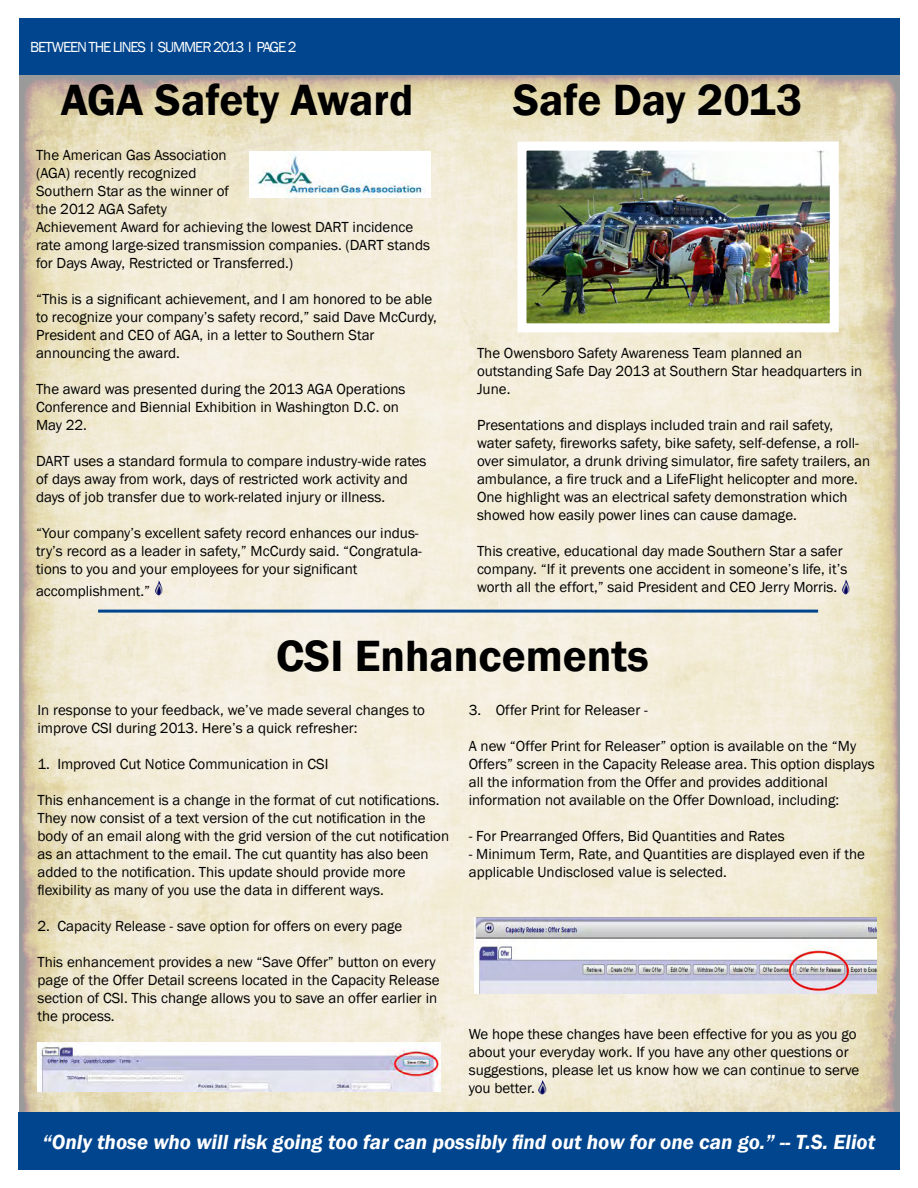
<style>
.page{position:relative;width:918px;height:1188px;background:#fff}
.page>*{position:absolute;margin:0;border:0;box-sizing:border-box;transform-origin:0 0}
.t1{font:600 45px "Franklin Gothic";color:#000}
.t2{font:italic 600 21px "Franklin Gothic";color:#fff}
.t3{font:15px/18px "Franklin Gothic";color:#000}
.t4{font:15px "Franklin Gothic";letter-spacing:-.075em;color:#fff}
</style>
<div class="page">
<img style="left:20px;top:74px;width:880px;height:1038px">
<div style="left:20px;top:18px;width:880px;height:56px;background:#00458d"></div>
<img style="left:38px;top:1042px;width:403px;height:50px">
<hr style="left:98px;top:610px;width:720px;height:3px;background:#00458d">
<img style="left:841px;top:579px;width:9px;height:16px">
<img style="left:154px;top:580px;width:8px;height:16px">
<img style="left:250px;top:151px;width:181px;height:47px">
<img style="left:528px;top:152px;width:301px;height:170px">
<div style="left:518px;top:142px;width:321px;height:190px;border:9px solid #fff"></div>
<img style="left:475px;top:917px;width:402px;height:77px">
<img style="left:538px;top:1079px;width:8px;height:16px">
<div style="left:18px;top:1112px;width:882px;height:58px;background:#00458d"></div>
<p class="t4" style="left:30px;top:37px;width:268px">BETWEEN THE LINES l SUMMER 2013 l PAGE 2</p>
<h1 class="t1" style="left:61px;top:72px;width:354px">AGA Safety Award</h1>
<h1 class="t1" style="left:513px;top:72px;width:291px">Safe Day 2013</h1>
<p class="t3" style="left:36px;top:146px;width:396px">The American Gas Association<br>(AGA) recently recognized<br>Southern Star as the winner of<br>the 2012 AGA Safety<br>Achievement Award for achieving the lowest DART incidence rate among large-sized transmission companies. (DART stands for Days Away, Restricted or Transferred.)</p>
<p class="t3" style="left:36px;top:290px;width:403px">“This is a significant achievement, and I am honored to be able to recognize your company’s safety record,” said Dave McCurdy, President and CEO of AGA, in a letter to Southern Star announcing the award.</p>
<p class="t3" style="left:36px;top:380px;width:371px">The award was presented during the 2013 AGA Operations<br>Conference and Biennial Exhibition in Washington D.C. on<br>May 22.</p>
<p class="t3" style="left:36px;top:452px;width:392px">DART uses a standard formula to compare industry-wide rates of days away from work, days of restricted work activity and days of job transfer due to work-related injury or illness.</p>
<p class="t3" style="left:36px;top:524px;width:387px">“Your company’s excellent safety record enhances our indus&shy;try’s record as a leader in safety,” McCurdy said. “Congratula&shy;tions to you and your employees for your significant</p>
<p class="t3" style="left:36px;top:582px;width:116px">accomplishment.”</p>
<p class="t3" style="left:477px;top:345px;width:387px">The Owensboro Safety Awareness Team planned an outstanding Safe Day 2013 at Southern Star headquarters in<br>June.</p>
<p class="t3" style="left:477px;top:417px;width:395px">Presentations and displays included train and rail safety, water safety, fireworks safety, bike safety, self-defense, a roll&shy;over simulator, a drunk driving simulator, fire safety trailers, an ambulance, a fire truck and a LifeFlight helicopter and more.<br>One highlight was an electrical safety demonstration which showed how easily power lines can cause damage.</p>
<p class="t3" style="left:477px;top:543px;width:372px">This creative, educational day made Southern Star a safer company. “If it prevents one accident in someone’s life, it’s worth all the effort,” said President and CEO Jerry Morris.</p>
<h1 class="t1" style="left:276px;top:628px;width:374px">CSI Enhancements</h1>
<p class="t3" style="left:38px;top:702px;width:389px">In response to your feedback, we’ve made several changes to improve CSI during 2013. Here’s a quick refresher:</p>
<p class="t3" style="left:38px;top:756px;width:293px">1. Improved Cut Notice Communication in CSI</p>
<p class="t3" style="left:38px;top:792px;width:413px">This enhancement is a change in the format of cut notifications.<br>They now consist of a text version of the cut notification in the body of an email along with the grid version of the cut notification as an attachment to the email. The cut quantity has also been added to the notification. This update should provide more flexibility as many of you use the data in different ways.</p>
<p class="t3" style="left:38px;top:918px;width:366px">2. Capacity Release - save option for offers on every page</p>
<p class="t3" style="left:38px;top:954px;width:404px">This enhancement provides a new “Save Offer” button on every page of the Offer Detail screens located in the Capacity Release section of CSI. This change allows you to save an offer earlier in the process.</p>
<p class="t3" style="left:469px;top:702px;width:181px">3. Offer Print for Releaser -</p>
<p class="t3" style="left:469px;top:738px;width:407px">A new “Offer Print for Releaser” option is available on the “My Offers” screen in the Capacity Release area. This option displays all the information from the Offer and provides additional information not available on the Offer Download, including:</p>
<p class="t3" style="left:469px;top:828px;width:317px">- For Prearranged Offers, Bid Quantities and Rates</p>
<p class="t3" style="left:469px;top:846px;width:398px">- Minimum Term, Rate, and Quantities are displayed even if the applicable Undisclosed value is selected.</p>
<p class="t3" style="left:469px;top:1026px;width:392px">We hope these changes have been effective for you as you go about your everyday work. If you have any other questions or suggestions, please let us know how we can continue to serve you better.</p>
<h2 class="t2" style="left:43px;top:1129px;width:834px">“Only those who will risk going too far can possibly find out how for one can go.” -- T.S. Eliot</h2>
</div>
